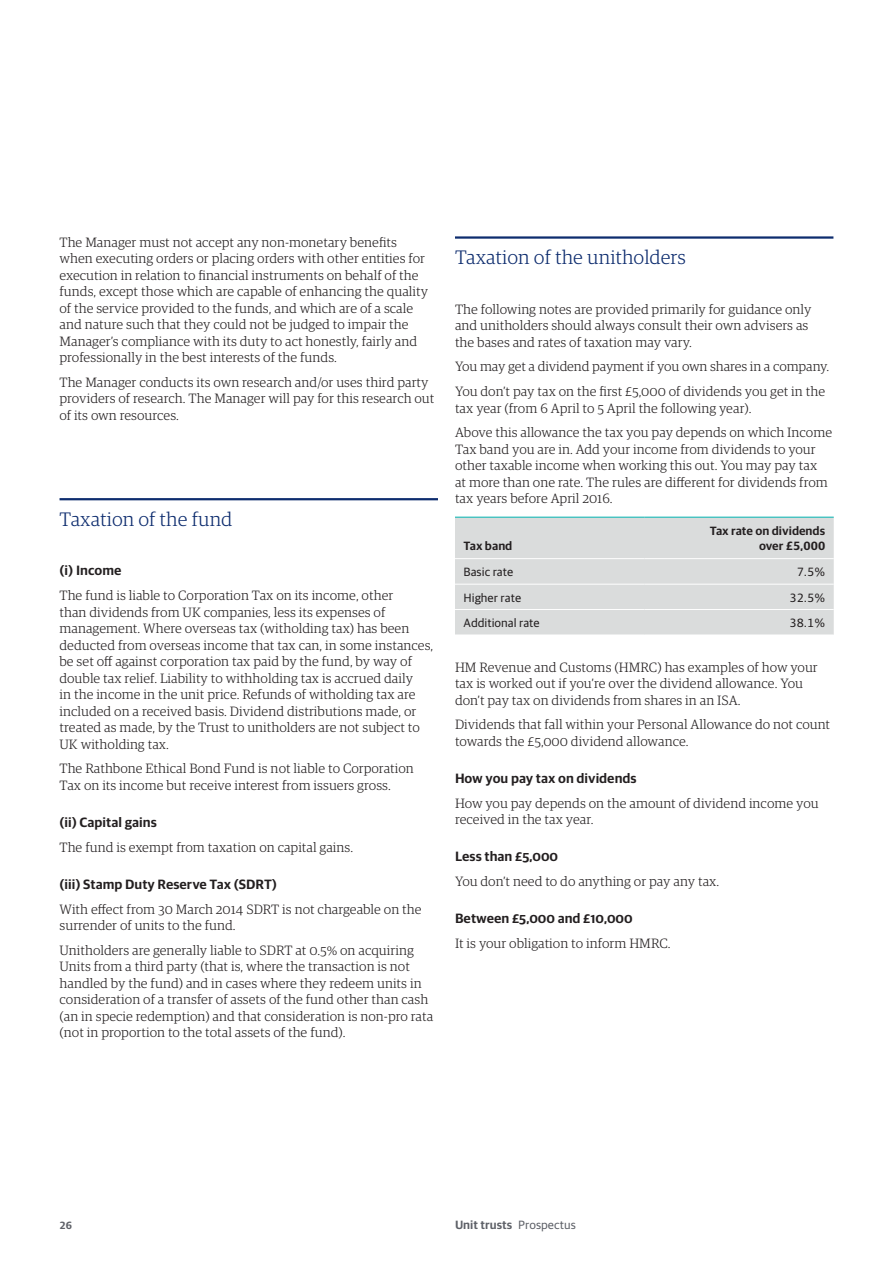
<style>
.page{position:relative;width:893px;height:1263px;background:#fff}
.page>*{position:absolute;margin:0;border:0;box-sizing:border-box;transform-origin:0 0}
.t1{font:300 19.5px "Guardian RTB Egyp";color:#0d2c6e}
.t2{font:300 13.5px/16.5px "Guardian RTB Egyp";color:#231f20}
.t3{font:600 13.5px "Guardian RTB Sans";color:#231f20}
.t4{font:12px "Guardian RTB Sans";color:#231f20}
.t5{font:600 12px/15px "Guardian RTB Sans";color:#231f20;text-align:right}
.t6{font:600 12px "Guardian RTB Sans";color:#5d6067}
.t7{font:600 10.5px "Guardian RTB Sans";color:#5d6067}
.s1{font-weight:400}
</style>
<div class="page">
<hr style="left:60px;top:498px;width:378px;height:2px;background:#0d2c6e">
<hr style="left:455px;top:236px;width:378px;height:3px;background:#0d2c6e">
<div style="left:455px;top:518px;width:379px;height:117px;background:#dadcdc"></div>
<hr style="left:455px;top:558px;width:189px;height:1px;background:#fff">
<hr style="left:644px;top:558px;width:86px;height:1px;background:#fff">
<hr style="left:730px;top:558px;width:104px;height:1px;background:#fff">
<hr style="left:455px;top:584px;width:189px;height:1px;background:#fff">
<hr style="left:644px;top:584px;width:86px;height:1px;background:#fff">
<hr style="left:730px;top:584px;width:104px;height:1px;background:#fff">
<hr style="left:455px;top:609px;width:189px;height:1px;background:#fff">
<hr style="left:644px;top:609px;width:86px;height:1px;background:#fff">
<hr style="left:730px;top:609px;width:104px;height:1px;background:#fff">
<hr style="left:455px;top:517px;width:189px;height:1px;background:#00b3b0">
<hr style="left:644px;top:517px;width:86px;height:1px;background:#00b3b0">
<hr style="left:730px;top:517px;width:104px;height:1px;background:#00b3b0">
<p class="t2" style="left:60px;top:233px;width:370px">The Manager must not accept any non-monetary benefits when executing orders or placing orders with other entities for execution in relation to financial instruments on behalf of the funds, except those which are capable of enhancing the quality of the service provided to the funds, and which are of a scale and nature such that they could not be judged to impair the Manager’s compliance with its duty to act honestly, fairly and professionally in the best interests of the funds.</p>
<p class="t2" style="left:60px;top:373px;width:376px">The Manager conducts its own research and/or uses third party providers of research. The Manager will pay for this research out of its own resources.</p>
<h1 class="t1" style="left:60px;top:506px;width:174px">Taxation of the fund</h1>
<p class="t3" style="left:60px;top:561px;width:63px">(i) Income</p>
<p class="t2" style="left:60px;top:586px;width:375px">The fund is liable to Corporation Tax on its income, other<br>than dividends from UK companies, less its expenses of management. Where overseas tax (witholding tax) has been deducted from overseas income that tax can, in some instances, be set off against corporation tax paid by the fund, by way of double tax relief. Liability to withholding tax is accrued daily<br>in the income in the unit price. Refunds of witholding tax are included on a received basis. Dividend distributions made, or treated as made, by the Trust to unitholders are not subject to UK witholding tax.</p>
<p class="t2" style="left:60px;top:760px;width:356px">The Rathbone Ethical Bond Fund is not liable to Corporation<br>Tax on its income but receive interest from issuers gross.</p>
<p class="t3" style="left:60px;top:812px;width:99px">(ii) Capital gains</p>
<p class="t2" style="left:60px;top:838px;width:295px">The fund is exempt from taxation on capital gains.</p>
<p class="t3" style="left:60px;top:874px;width:219px">(iii) Stamp Duty Reserve Tax (SDRT)</p>
<p class="t2" style="left:60px;top:900px;width:364px">With effect from 30 March 2014 SDRT is not chargeable on the surrender of units to the fund.</p>
<p class="t2" style="left:60px;top:941px;width:375px">Unitholders are generally liable to SDRT at 0.5% on acquiring Units from a third party (that is, where the transaction is not handled by the fund) and in cases where they redeem units in consideration of a transfer of assets of the fund other than cash (an in specie redemption) and that consideration is non-pro rata (not in proportion to the total assets of the fund).</p>
<h1 class="t1" style="left:455px;top:244px;width:232px">Taxation of the unitholders</h1>
<p class="t2" style="left:455px;top:300px;width:358px">The following notes are provided primarily for guidance only and unitholders should always consult their own advisers as the bases and rates of taxation may vary.</p>
<p class="t2" style="left:455px;top:354px;width:376px;line-height:24.8px">You may get a dividend payment if you own shares in a company.<br>You don’t pay tax on the first £5,000 of dividends you get in the</p>
<p class="t2" style="left:455px;top:395px;width:379px;line-height:24.8px">tax year (from 6 April to 5 April the following year).<br>Above this allowance the tax you pay depends on which Income</p>
<p class="t2" style="left:455px;top:440px;width:374px">Tax band you are in. Add your income from dividends to your other taxable income when working this out. You may pay tax at more than one rate. The rules are different for dividends from tax years before April 2016.</p>
<p class="t5" style="left:463px;top:537px;width:50px">Tax band</p>
<p class="t5" style="left:710px;top:522px;width:117px">Tax rate on dividends over £5,000</p>
<p class="t4" style="left:463px;top:563px;width:51px">Basic rate</p>
<p class="t4" style="left:797px;top:563px;width:30px">7.5%</p>
<p class="t4" style="left:463px;top:589px;width:59px">Higher rate</p>
<p class="t4" style="left:789px;top:589px;width:37px">32.5%</p>
<p class="t4" style="left:463px;top:614px;width:78px">Additional rate</p>
<p class="t4" style="left:789px;top:614px;width:37px">38.1%</p>
<p class="t2" style="left:455px;top:658px;width:364px">HM Revenue and Customs (HMRC) has examples of how your tax is worked out if you’re over the dividend allowance. You don’t pay tax on dividends from shares in an ISA.</p>
<p class="t2" style="left:455px;top:716px;width:377px">Dividends that fall within your Personal Allowance do not count towards the £5,000 dividend allowance.</p>
<p class="t3" style="left:455px;top:768px;width:183px">How you pay tax on dividends</p>
<p class="t2" style="left:455px;top:794px;width:365px">How you pay depends on the amount of dividend income you received in the tax year.</p>
<p class="t3" style="left:455px;top:847px;width:105px">Less than £5,000</p>
<p class="t2" style="left:455px;top:872px;width:266px">You don’t need to do anything or pay any tax.</p>
<p class="t3" style="left:455px;top:908px;width:179px">Between £5,000 and £10,000</p>
<p class="t2" style="left:455px;top:934px;width:217px">It is your obligation to inform HMRC.</p>
<p class="t7" style="left:60px;top:1217px;width:14px">26</p>
<p class="t6" style="left:455px;top:1216px;width:122px">Unit trusts <span class="s1">Prospectus</span></p>
</div>
